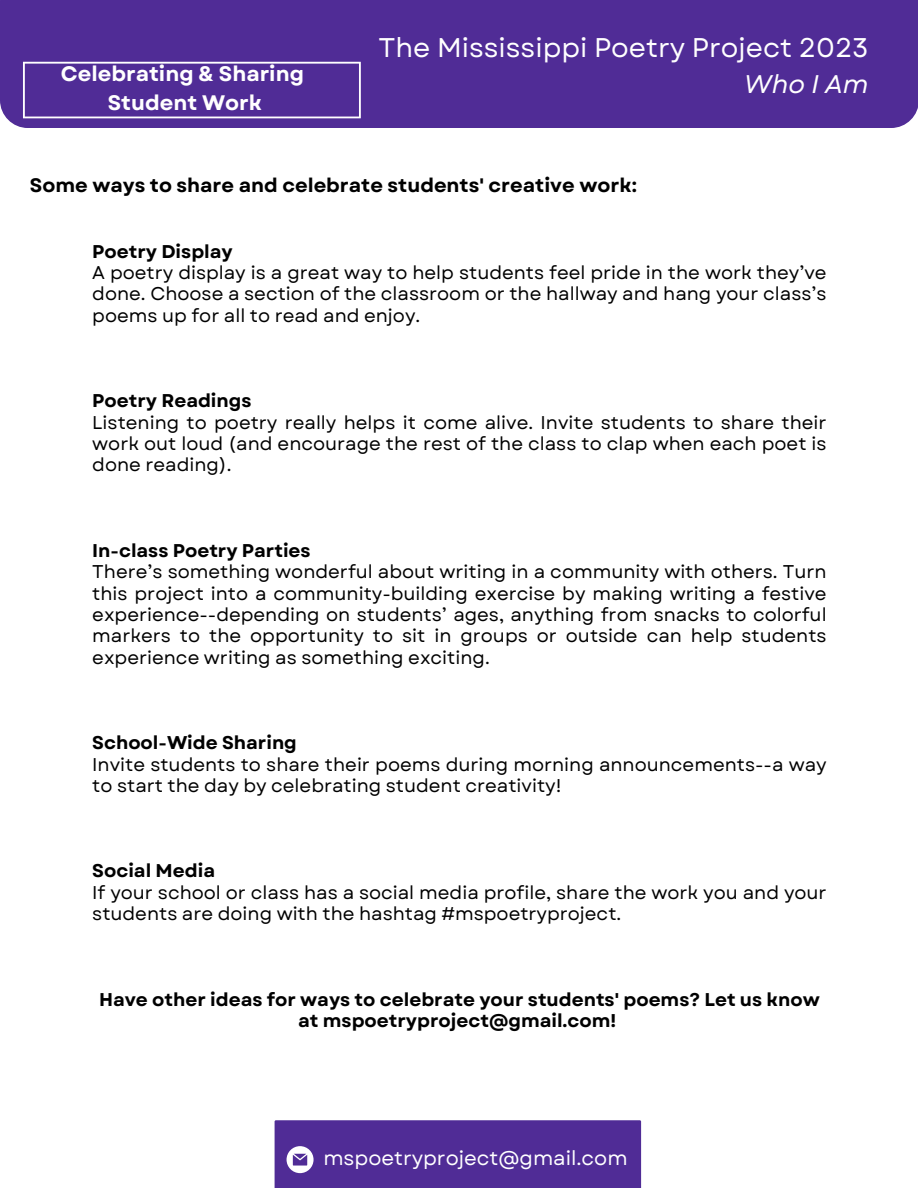
<style>
.page{position:relative;width:918px;height:1188px;background:#fff}
.page>*{position:absolute;margin:0;border:0;box-sizing:border-box;transform-origin:0 0}
.t1{font:27px "Garet";color:#fff}
.t2{font:italic 25.5px "Garet";color:#fff}
.t3{font:700 21px "Garet";color:#fff}
.t4{font:19.95px "Garet";color:#fff}
.t5{font:700 19.5px "Garet";color:#000}
.t6{font:18.45px/21.3px "Garet";color:#000;text-align:justify}
.t7{font:700 18.45px/21.3px "Garet";color:#000;text-align:center}
</style>
<div class="page">
<div style="left:0;top:0;width:918px;height:128px;background:#502c96"></div>
<div style="left:275px;top:1120px;width:366px;height:68px;background:#502c96"></div>
<svg style="left:20px;top:59px;width:343px;height:62px;background:#5e3e9f"></svg>
<svg style="left:23px;top:62px;width:338px;height:56px;background:#5b399c"></svg>
<p class="t3" style="left:61px;top:58px;width:245px">Celebrating &amp; Sharing</p>
<p class="t3" style="left:108px;top:87px;width:156px">Student Work</p>
<p class="t1" style="left:378px;top:28px;width:492px">The Mississippi Poetry Project 2023</p>
<p class="t2" style="left:744px;top:65px;width:126px">Who I Am</p>
<p class="t5" style="left:30px;top:171px;width:608px">Some ways to share and celebrate students' creative work:</p>
<p class="t7" style="left:92px;top:241px;width:142px">Poetry Display</p>
<p class="t6" style="left:92px;top:262px;width:736px">A poetry display is a great way to help students feel pride in the work they’ve done. Choose a section of the classroom or the hallway and hang your class’s poems up for all to read and enjoy.</p>
<p class="t7" style="left:92px;top:390px;width:161px">Poetry Readings</p>
<p class="t6" style="left:92px;top:412px;width:736px">Listening to poetry really helps it come alive. Invite students to share their work out loud (and encourage the rest of the class to clap when each poet is done reading).</p>
<p class="t7" style="left:92px;top:540px;width:220px">In-class Poetry Parties</p>
<p class="t6" style="left:92px;top:561px;width:736px">There’s something wonderful about writing in a community with others. Turn this project into a community-building exercise by making writing a festive experience--depending on students’ ages, anything from snacks to colorful markers to the opportunity to sit in groups or outside can help students experience writing as something exciting.</p>
<p class="t7" style="left:92px;top:732px;width:206px">School-Wide Sharing</p>
<p class="t6" style="left:92px;top:754px;width:736px">Invite students to share their poems during morning announcements--a way to start the day by celebrating student creativity!</p>
<p class="t7" style="left:92px;top:860px;width:124px">Social Media</p>
<p class="t6" style="left:92px;top:882px;width:736px">If your school or class has a social media profile, share the work you and your students are doing with the hashtag #mspoetryproject.</p>
<p class="t7" style="left:99px;top:989px;width:722px">Have other ideas for ways to celebrate your students' poems? Let us know at mspoetryproject@gmail.com!</p>
<p class="t4" style="left:323px;top:1143px;width:306px">mspoetryproject@gmail.com</p>
</div>
